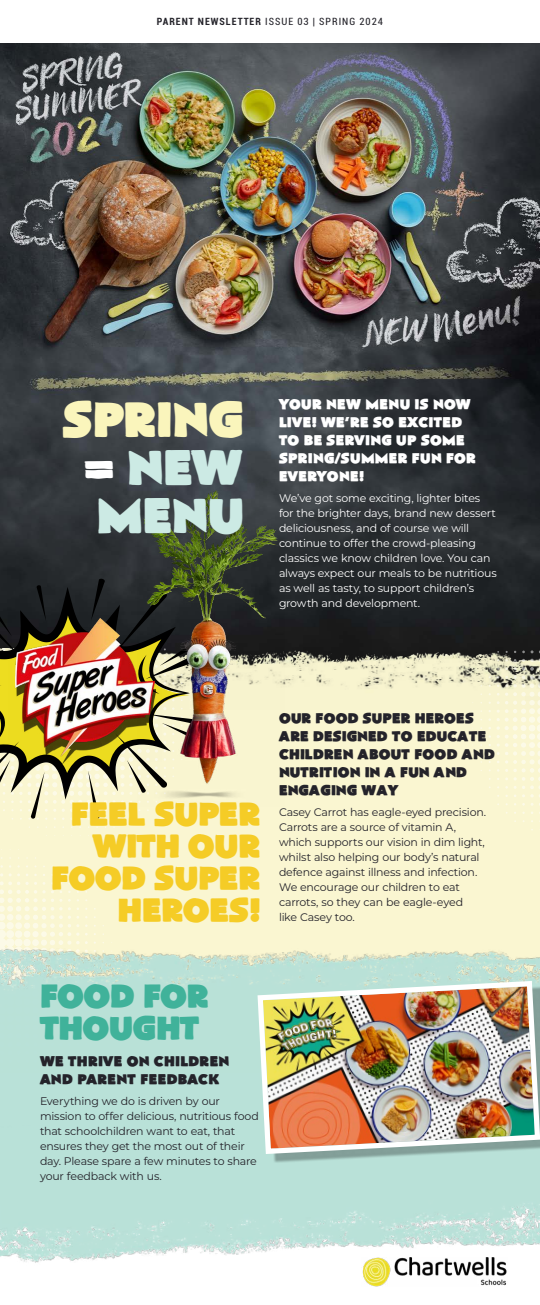
<style>
.page{position:relative;width:540px;height:1305px;background:#fff}
.page>*{position:absolute;margin:0;border:0;box-sizing:border-box;transform-origin:0 0}
.t1{font:48px/48px "Flat Bread";letter-spacing:-.025em;color:#cceae4;text-align:justify}
.t2{font:32px/32px "Flat Bread";letter-spacing:-.02em;color:#f5cc26;text-align:right}
.t3{font:32px/32px "Flat Bread";letter-spacing:-.03em;color:#40b29a}
.t4{font:14px/18px "Flat Bread";color:#24232a}
.t5{font:14px/18px "Flat Bread";letter-spacing:.015em;color:#fff}
.t6{font:11px/15px "Montserrat";letter-spacing:-.02em;color:#24232a}
.t7{font:11px/15px "Montserrat";letter-spacing:-.015em;color:#fff}
.t8{font:condensed 10px "Roboto";letter-spacing:.1em;color:#24232a}
.s1{font-weight:700}
.s2{color:#faf5bc}
.s3{color:#fff}
</style>
<div class="page">
<img style="left:0;top:43px;width:540px;height:605px">
<div style="left:0;top:648px;width:540px;height:299px;background:#faf6d1"></div>
<svg style="left:488px;top:650px;width:52px;height:164px;background:#e5e1c3"></svg>
<svg style="left:0;top:865px;width:88px;height:82px;background:#faf6d5"></svg>
<img style="left:0;top:1194px;width:540px;height:69px">
<img style="left:0;top:947px;width:540px;height:247px">
<svg style="left:36px;top:585px;width:10px;height:2px"></svg>
<svg style="left:0;top:800px;width:149px;height:20px;background:#eeeac9"></svg>
<svg style="left:91px;top:578px;width:14px;height:9px"></svg>
<svg style="left:0;top:587px;width:137px;height:213px;background:#7b7a60"></svg>
<svg style="left:112px;top:764px;width:25px;height:31px"></svg>
<img style="left:8px;top:613px;width:129px;height:148px">
<div style="left:265px;top:986px;width:275px;height:178px;background:#000;opacity:.3"></div>
<img style="left:255px;top:978px;width:285px;height:179px">
<img style="left:361px;top:1257px;width:147px;height:30px">
<img style="left:137px;top:481px;width:147px;height:326px">
<p class="t8" style="left:157px;top:15px;width:228px"><span class="s1">PARENT NEWSLETTER</span> ISSUE 03 | SPRING 2024</p>
<h1 class="t1" style="left:84px;top:399px;width:162px;text-indent:-21px"><span class="s2">SPRING </span><span class="s3">=</span> NEW MENU</h1>
<p class="t5" style="left:279px;top:396px;width:199px">YOUR NEW MENU IS NOW<br>LIVE! WE’RE SO EXCITED<br>TO BE SERVING UP SOME<br>SPRING/SUMMER FUN FOR<br>EVERYONE!</p>
<p class="t7" style="left:279px;top:490px;width:219px">We’ve got some exciting, lighter bites for the brighter days, brand new dessert deliciousness, and of course we will continue to offer the crowd-pleasing classics we know children love. You can always expect our meals to be nutritious as well as tasty, to support children’s growth and development.</p>
<h2 class="t2" style="left:51px;top:800px;width:211px">FEEL SUPER<br>WITH OUR<br>FOOD SUPER<br>HEROES!</h2>
<p class="t4" style="left:279px;top:710px;width:218px">OUR FOOD SUPER HEROES<br>ARE DESIGNED TO EDUCATE<br>CHILDREN ABOUT FOOD AND<br>NUTRITION IN A FUN AND<br>ENGAGING WAY</p>
<p class="t6" style="left:279px;top:804px;width:209px">Casey Carrot has eagle-eyed precision.<br>Carrots are a source of vitamin A, which supports our vision in dim light, whilst also helping our body’s natural defence against illness and infection.<br>We encourage our children to eat carrots, so they can be eagle-eyed<br>like Casey too.</p>
<h2 class="t3" style="left:40px;top:983px;width:171px">FOOD FOR<br>THOUGHT</h2>
<p class="t4" style="left:40px;top:1053px;width:191px">WE THRIVE ON CHILDREN<br>AND PARENT FEEDBACK</p>
<p class="t6" style="left:40px;top:1093px;width:220px">Everything we do is driven by our mission to offer delicious, nutritious food that schoolchildren want to eat, that ensures they get the most out of their day. Please spare a few minutes to share your feedback with us.</p>
</div>
